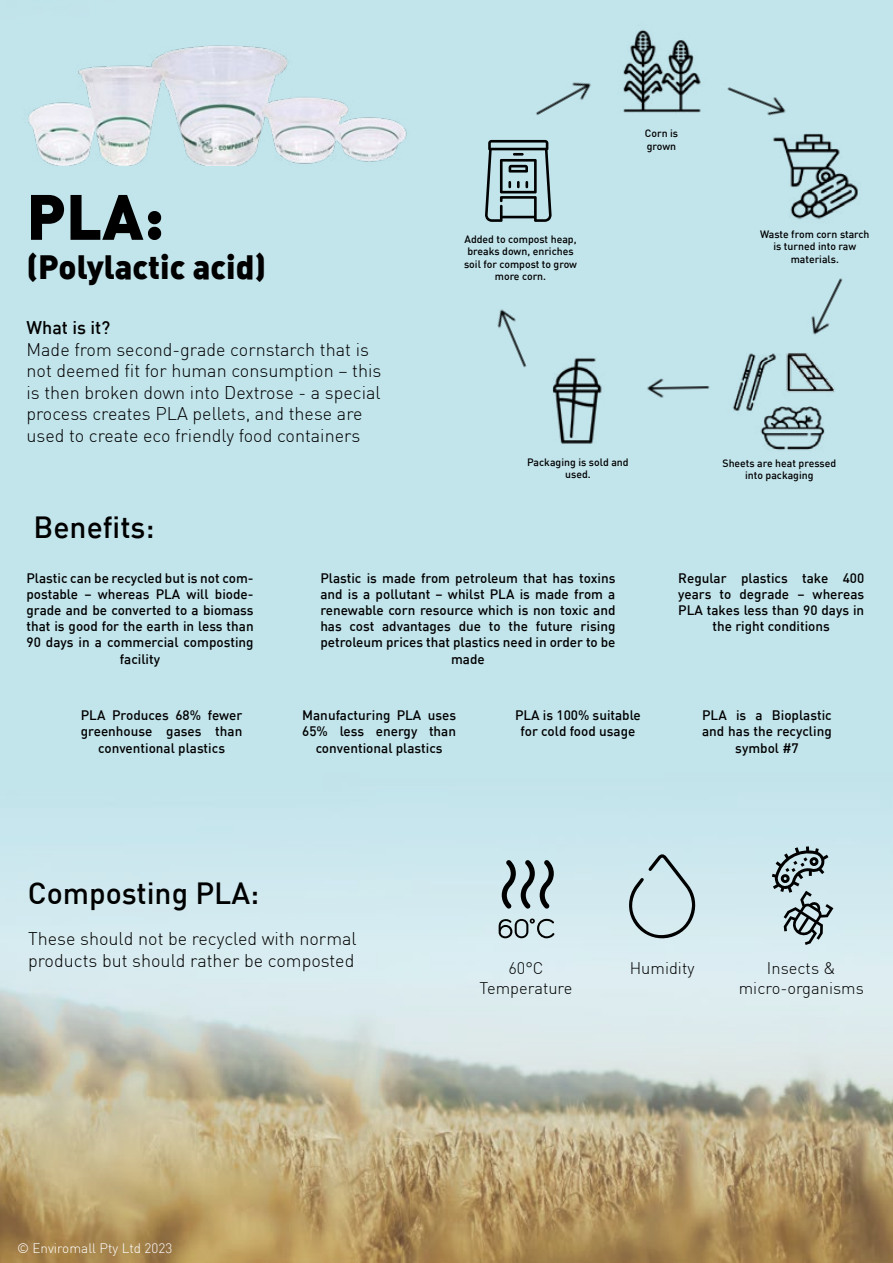
<style>
.page{position:relative;width:893px;height:1263px;background:#fff}
.page>*{position:absolute;margin:0;border:0;box-sizing:border-box;transform-origin:0 0}
.t1{font:63px "DIN Black Alternate";color:#000}
.t2{font:33px "DIN Black Alternate";color:#000}
.t3{font:500 30px "DIN";color:#000}
.t4{font:300 18px/21.6px "DIN";color:#000}
.t5{font:500 18px "DIN";color:#000}
.t6{font:300 16.5px/19.8px "DIN";color:#000;text-align:center}
.t7{font:500 13.5px/16.2px "DIN";color:#000;text-align:center}
.t8{font:300 13.5px "DIN";color:#fff}
.t9{font:500 10.5px/12.6px "DIN";color:#000;text-align:center}
</style>
<div class="page">
<img style="left:0;top:0;width:893px;height:1263px">
<img style="left:719px;top:74px;width:77px;height:49px">
<img style="left:800px;top:269px;width:53px;height:76px">
<img style="left:639px;top:377px;width:74px;height:23px">
<img style="left:486px;top:298px;width:50px;height:78px">
<img style="left:525px;top:69px;width:79px;height:61px">
<svg style="left:502px;top:860px;width:52px;height:49px"></svg>
<svg style="left:499px;top:918px;width:56px;height:20px"></svg>
<svg style="left:772px;top:846px;width:61px;height:99px"></svg>
<svg style="left:485px;top:140px;width:67px;height:82px"></svg>
<svg style="left:628px;top:853px;width:74px;height:91px"></svg>
<img style="left:15px;top:1px;width:440px;height:165px">
<img style="left:600px;top:15px;width:120px;height:106px">
<img style="left:753px;top:116px;width:124px;height:124px">
<img style="left:719px;top:336px;width:131px;height:131px">
<img style="left:525px;top:346px;width:110px;height:109px">
<h1 class="t1" style="left:26px;top:175px;width:139px">PLA:</h1>
<h2 class="t2" style="left:26px;top:245px;width:241px">(Polylactic acid)</h2>
<h3 class="t5" style="left:26px;top:316px;width:86px">What is it?</h3>
<h3 class="t4" style="left:26px;top:338px;width:356px">Made from second-grade cornstarch that is not deemed fit for human consumption – this is then broken down into Dextrose - a special process creates PLA pellets, and these are used to create eco friendly food containers</h3>
<p class="t9" style="left:464px;top:232px;width:115px">Added to compost heap, breaks down, enriches soil for compost to grow more corn.</p>
<p class="t9" style="left:645px;top:127px;width:35px;text-align:left">Corn is grown</p>
<p class="t9" style="left:760px;top:227px;width:111px">Waste from corn starch is turned into raw materials.</p>
<p class="t9" style="left:527px;top:455px;width:103px">Packaging is sold and used.</p>
<p class="t9" style="left:722px;top:456px;width:115px">Sheets are heat pressed into packaging</p>
<h3 class="t3" style="left:34px;top:508px;width:123px">Benefits:</h3>
<p class="t7" style="left:26px;top:569px;width:229px">Plastic can be recycled but is not com&shy;postable – whereas PLA will biode&shy;grade and be converted to a biomass that is good for the earth in less than<br>90 days in a commercial composting facility</p>
<p class="t7" style="left:320px;top:569px;width:297px">Plastic is made from petroleum that has toxins and is a pollutant – whilst PLA is made from a renewable corn resource which is non toxic and has cost advantages due to the future rising petroleum prices that plastics need in order to be made</p>
<p class="t7" style="left:678px;top:569px;width:188px">Regular plastics take 400 years to degrade – whereas<br>PLA takes less than 90 days in the right conditions</p>
<p class="t7" style="left:81px;top:707px;width:163px">PLA Produces 68% fewer greenhouse gases than conventional plastics</p>
<p class="t7" style="left:302px;top:707px;width:155px">Manufacturing PLA uses<br>65% less energy than conventional plastics</p>
<p class="t7" style="left:515px;top:707px;width:127px">PLA is 100% suitable for cold food usage</p>
<p class="t7" style="left:702px;top:707px;width:131px">PLA is a Bioplastic and has the recycling symbol #7</p>
<h3 class="t3" style="left:28px;top:874px;width:233px">Composting PLA:</h3>
<h3 class="t4" style="left:28px;top:928px;width:330px">These should not be recycled with normal products but should rather be composted</h3>
<p class="t8" style="left:17px;top:1240px;width:157px">© Enviromall Pty Ltd 2023</p>
<p class="t6" style="left:480px;top:958px;width:94px">60°C<br>Temperature</p>
<p class="t6" style="left:630px;top:958px;width:66px">Humidity</p>
<p class="t6" style="left:739px;top:958px;width:127px">Insects &amp; micro-organisms</p>
</div>
